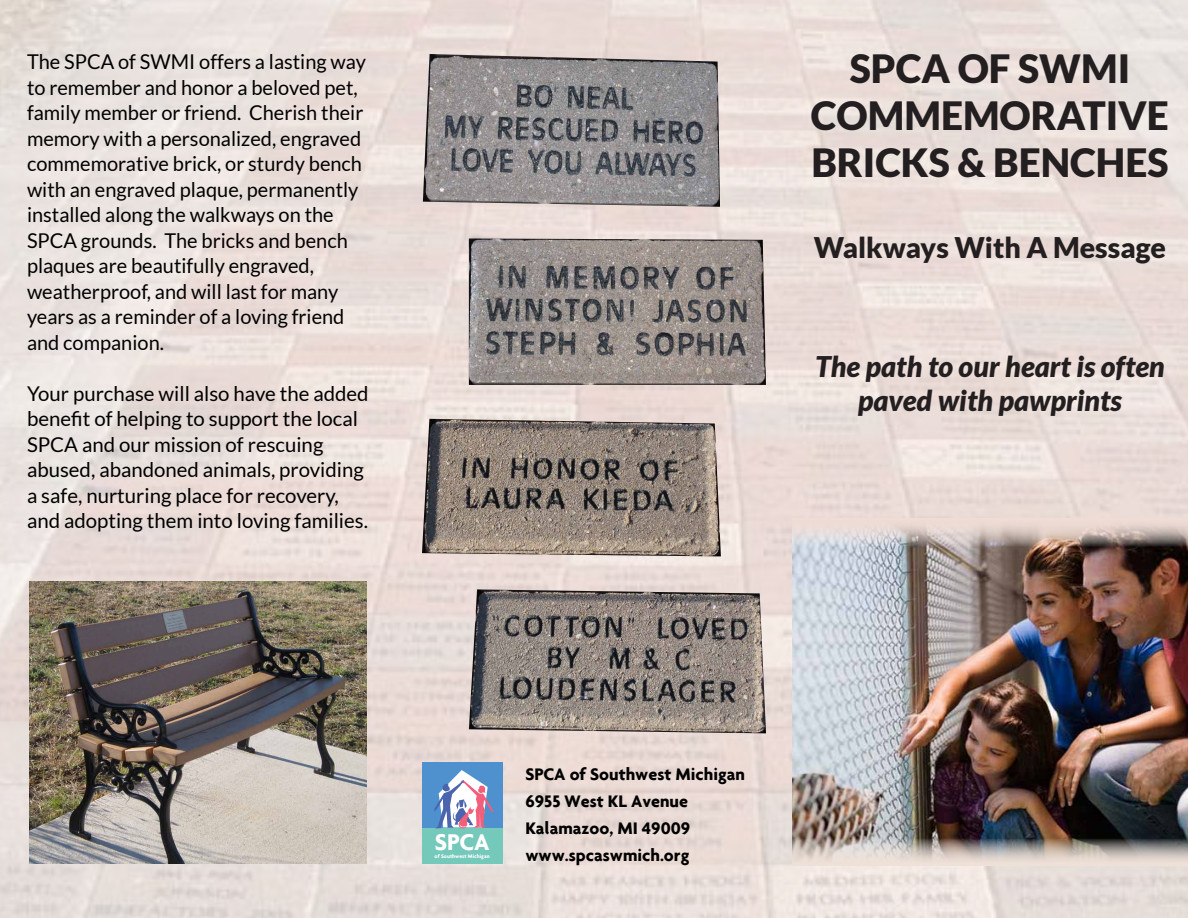
<style>
.page{position:relative;width:1188px;height:918px;background:#fff}
.page>*{position:absolute;margin:0;border:0;box-sizing:border-box;transform-origin:0 0}
.t1{font:900 39px/46.8px "Lato";color:#231f20;text-align:center}
.t2{font:italic 900 28.5px/34.2px "Lato";color:#231f20;text-align:center}
.t3{font:900 28.5px "Lato";color:#231f20}
.t4{font:700 24.6px "Agenda";color:#fff}
.t5{font:20.4px/25.5px "Lato";color:#010101}
.t6{font:700 18px/27px "Agenda";color:#010101}
.t7{font:700 5.7px "Agenda";color:#fff}
</style>
<div class="page">
<img style="left:0;top:0;width:1188px;height:918px">
<div style="left:422px;top:827px;width:81px;height:37px;background:#74c9ba"></div>
<div style="left:422px;top:762px;width:81px;height:65px;background:#4f91ce"></div>
<svg style="left:434px;top:770px;width:60px;height:59px"></svg>
<img style="left:422px;top:419px;width:299px;height:137px">
<img style="left:469px;top:589px;width:297px;height:144px">
<img style="left:29px;top:582px;width:338px;height:282px">
<img style="left:423px;top:54px;width:297px;height:153px">
<img style="left:469px;top:238px;width:297px;height:147px">
<img style="left:792px;top:547px;width:396px;height:291px">
<svg style="left:792px;top:519px;width:396px;height:28px;background:#ccbeba"></svg>
<img style="left:792px;top:838px;width:396px;height:28px">
<p class="t5" style="left:27px;top:49px;width:340px">The SPCA of SWMI offers a lasting way to remember and honor a beloved pet, family member or friend. Cherish their memory with a personalized, engraved commemorative brick, or sturdy bench with an engraved plaque, permanently installed along the walkways on the SPCA grounds. The bricks and bench plaques are beautifully engraved, weatherproof, and will last for many years as a reminder of a loving friend and companion.</p>
<p class="t5" style="left:27px;top:380px;width:343px">Your purchase will also have the added benefit of helping to support the local SPCA and our mission of rescuing abused, abandoned animals, providing a safe, nurturing place for recovery, and adopting them into loving families.</p>
<h1 class="t1" style="left:811px;top:45px;width:360px">SPCA OF SWMI<br>COMMEMORATIVE<br>BRICKS &amp; BENCHES</h1>
<h2 class="t3" style="left:814px;top:230px;width:354px">Walkways With A Message</h2>
<h2 class="t2" style="left:815px;top:350px;width:351px">The path to our heart is often paved with pawprints</h2>
<p class="t4" style="left:435px;top:827px;width:56px">SPCA</p>
<p class="t7" style="left:435px;top:853px;width:57px">of Southwest Michigan</p>
<p class="t6" style="left:525px;top:760px;width:221px">SPCA of Southwest Michigan<br>6955 West KL Avenue<br>Kalamazoo, MI 49009 www.spcaswmich.org</p>
</div>
